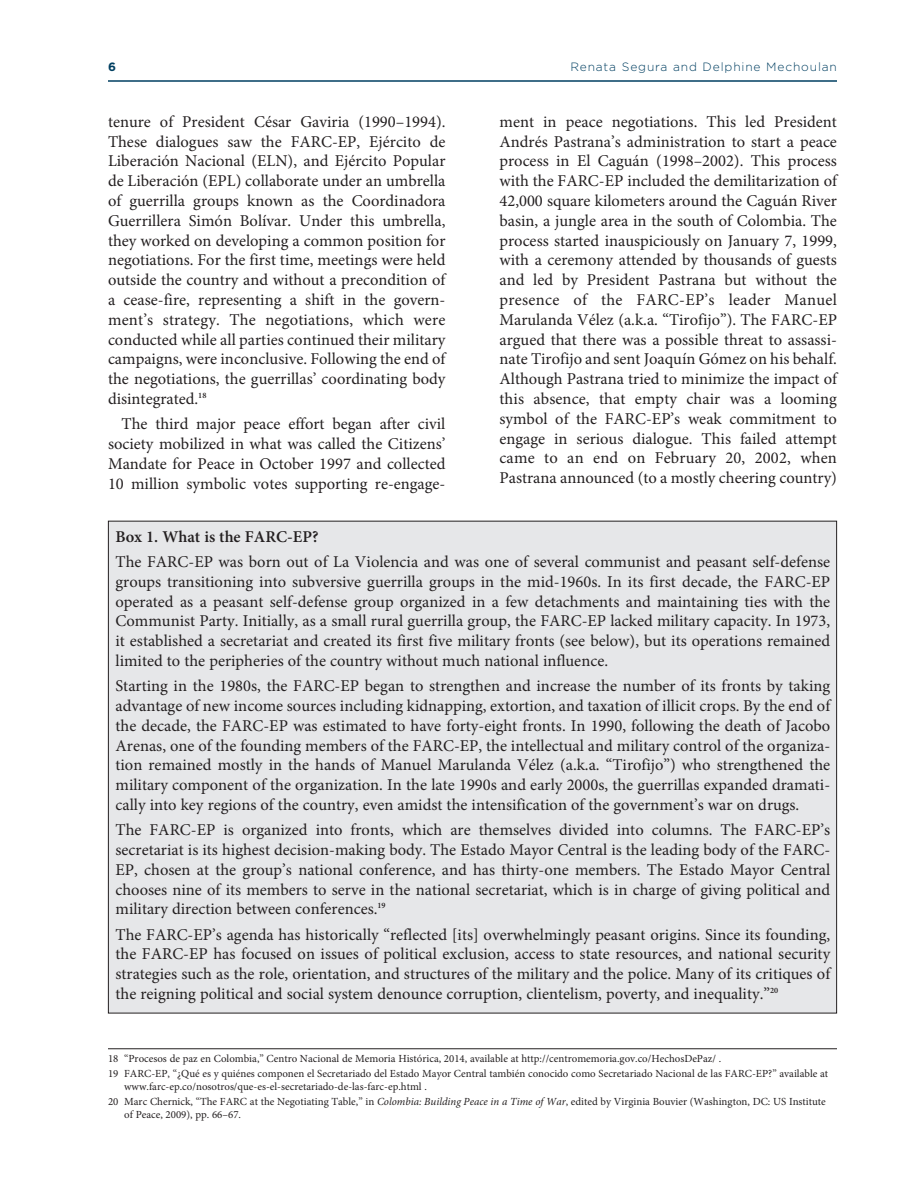
<style>
.page{position:relative;width:918px;height:1188px;background:#fff}
.page>*{position:absolute;margin:0;border:0;box-sizing:border-box;transform-origin:0 0}
.t1{font:16.5px/19.8px "Minion Pro";color:#231f20;text-align:justify}
.t2{font:600 16.5px "Minion Pro";color:#231f20}
.t3{font:300 12px "Gotham";letter-spacing:.07em;color:#003f61}
.t4{font:700 12px "Gotham";color:#003f61}
.t5{font:10.8px/15.6px "Minion Pro";color:#231f20}
.s1{font-style:italic}
</style>
<div class="page">
<hr style="left:108px;top:80px;width:729px;height:2px;background:#003f61">
<hr style="left:108px;top:1048px;width:729px;height:1px;background:#231f20">
<div style="left:109px;top:522px;width:727px;height:491px;background:#e6e7e9"></div>
<p class="t4" style="left:108px;top:59px;width:9px">6</p>
<p class="t3" style="left:570px;top:59px;width:268px">Renata Segura and Delphine Mechoulan</p>
<p class="t1" style="left:108px;top:113px;width:339px">tenure of President César Gaviria (1990–1994).<br>These dialogues saw the FARC-EP, Ejército de Liberación Nacional (ELN), and Ejército Popular de Liberación (EPL) collaborate under an umbrella of guerrilla groups known as the Coordinadora Guerrillera Simón Bolívar. Under this umbrella, they worked on developing a common position for negotiations. For the first time, meetings were held outside the country and without a precondition of a cease-fire, representing a shift in the govern&shy;ment’s strategy. The negotiations, which were conducted while all parties continued their military campaigns, were inconclusive. Following the end of the negotiations, the guerrillas’ coordinating body disintegrated.<sup>18</sup></p>
<p class="t1" style="left:108px;top:415px;width:339px;text-indent:13px">The third major peace effort began after civil society mobilized in what was called the Citizens’ Mandate for Peace in October 1997 and collected 10 million symbolic votes supporting re-engage-</p>
<p class="t1" style="left:499px;top:113px;width:339px">ment in peace negotiations. This led President Andrés Pastrana’s administration to start a peace process in El Caguán (1998–2002). This process with the FARC-EP included the demilitarization of 42,000 square kilometers around the Caguán River basin, a jungle area in the south of Colombia. The process started inauspiciously on January 7, 1999, with a ceremony attended by thousands of guests and led by President Pastrana but without the presence of the FARC-EP’s leader Manuel Marulanda Vélez (a.k.a. “Tirofijo”). The FARC-EP argued that there was a possible threat to assassi&shy;nate Tirofijo and sent Joaquín Gómez on his behalf.<br>Although Pastrana tried to minimize the impact of this absence, that empty chair was a looming symbol of the FARC-EP’s weak commitment to engage in serious dialogue. This failed attempt came to an end on February 20, 2002, when Pastrana announced (to a mostly cheering country)</p>
<p class="t2" style="left:116px;top:530px;width:204px">Box 1. What is the FARC-EP?</p>
<p class="t1" style="left:116px;top:553px;width:716px">The FARC-EP was born out of La Violencia and was one of several communist and peasant self-defense groups transitioning into subversive guerrilla groups in the mid-1960s. In its first decade, the FARC-EP operated as a peasant self-defense group organized in a few detachments and maintaining ties with the Communist Party. Initially, as a small rural guerrilla group, the FARC-EP lacked military capacity. In 1973, it established a secretariat and created its first five military fronts (see below), but its operations remained limited to the peripheries of the country without much national influence.</p>
<p class="t1" style="left:116px;top:678px;width:716px">Starting in the 1980s, the FARC-EP began to strengthen and increase the number of its fronts by taking advantage of new income sources including kidnapping, extortion, and taxation of illicit crops. By the end of the decade, the FARC-EP was estimated to have forty-eight fronts. In 1990, following the death of Jacobo Arenas, one of the founding members of the FARC-EP, the intellectual and military control of the organiza&shy;tion remained mostly in the hands of Manuel Marulanda Vélez (a.k.a. “Tirofijo”) who strengthened the military component of the organization. In the late 1990s and early 2000s, the guerrillas expanded dramati&shy;cally into key regions of the country, even amidst the intensification of the government’s war on drugs.</p>
<p class="t1" style="left:116px;top:822px;width:716px">The FARC-EP is organized into fronts, which are themselves divided into columns. The FARC-EP’s secretariat is its highest decision-making body. The Estado Mayor Central is the leading body of the FARC-EP, chosen at the group’s national conference, and has thirty-one members. The Estado Mayor Central chooses nine of its members to serve in the national secretariat, which is in charge of giving political and military direction between conferences.<sup>19</sup></p>
<p class="t1" style="left:116px;top:926px;width:716px">The FARC-EP’s agenda has historically “reflected [its] overwhelmingly peasant origins. Since its founding, the FARC-EP has focused on issues of political exclusion, access to state resources, and national security strategies such as the role, orientation, and structures of the military and the police. Many of its critiques of the reigning political and social system denounce corruption, clientelism, poverty, and inequality.”<sup>20</sup></p>
<p class="t5" style="left:108px;top:1051px;width:722px">18 “Procesos de paz en Colombia,” Centro Nacional de Memoria Histórica, 2014, available at http://centromemoria.gov.co/HechosDePaz/ .<br>19 FARC-EP, “¿Qué es y quiénes componen el Secretariado del Estado Mayor Central también conocido como Secretariado Nacional de las FARC-EP?” available at</p>
<p class="t5" style="left:108px;top:1079px;width:719px;text-indent:16px">www.farc-ep.co/nosotros/que-es-el-secretariado-de-las-farc-ep.html .<br>20 Marc Chernick, “The FARC at the Negotiating Table,” in <span class="s1">Colombia: Building Peace in a Time of War</span>, edited by Virginia Bouvier (Washington, DC: US Institute</p>
<p class="t5" style="left:124px;top:1107px;width:118px">of Peace, 2009), pp. 66–67.</p>
</div>
